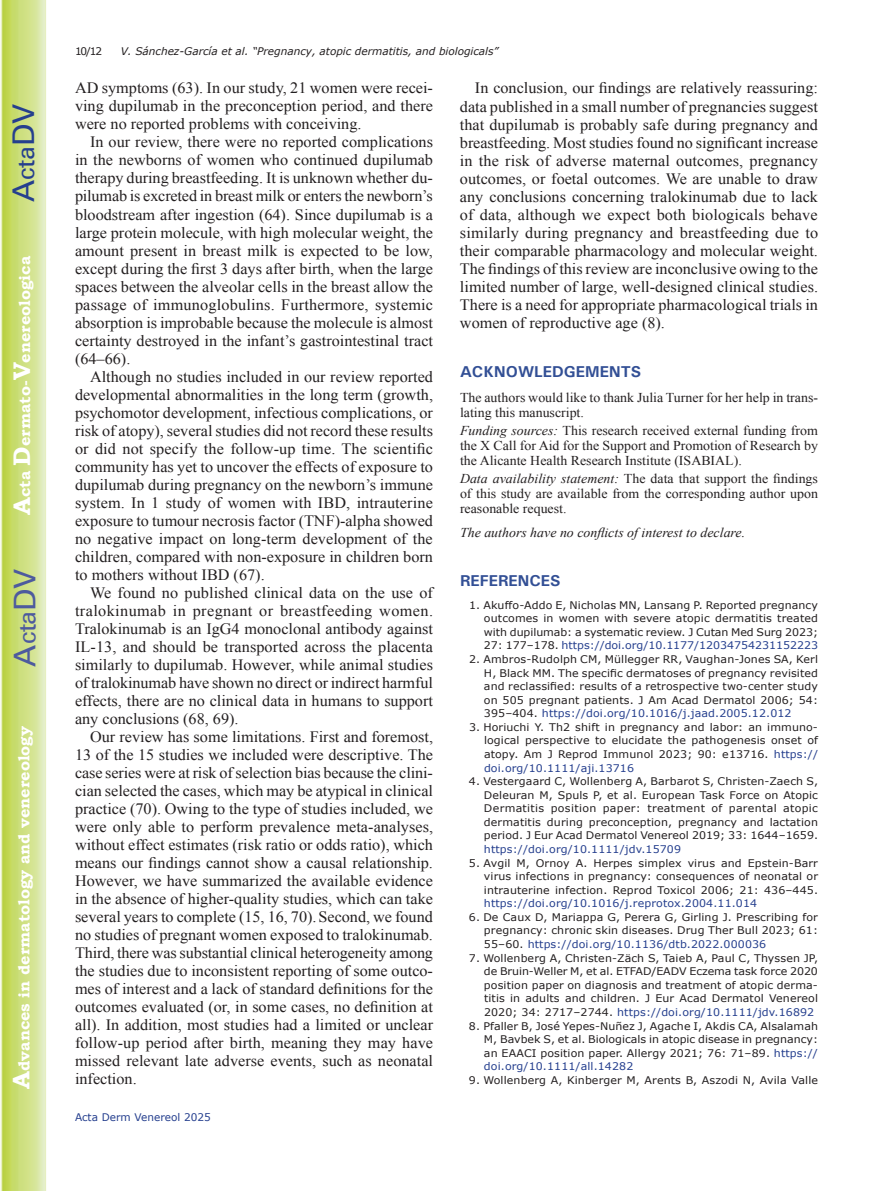
<style>
.page{position:relative;width:893px;height:1191px;background:#fff}
.page>*{position:absolute;margin:0;border:0;box-sizing:border-box;transform-origin:0 0}
.t1{font:30px "Univers";color:#4d5a9e}
.t2{font:30px "Univers";color:#253f8e}
.t3{font:15.75px/18px "Times New Roman";color:#231f20;text-align:justify}
.t4{font:700 15.75px "Bookman Old Style";color:#fff}
.t5{font:700 15.75px "Univers";color:#324f95}
.t6{font:13.5px/15px "Times New Roman";color:#231f20;text-align:justify}
.t7{font:italic 13.5px "Times New Roman";color:#231f20}
.t8{font:10.5px/13.5px "Verdana";letter-spacing:.01em;color:#231f20;text-align:justify;scale:1.05 1}
.t9{font:10.5px "Verdana";letter-spacing:.01em;color:#253f8e;scale:1.05 1}
.t10{font:italic 10.5px "Verdana";color:#231f20}
.t11{font:10.5px "Verdana";letter-spacing:.01em;color:#253f8e}
.t12{font:10.5px "Verdana";letter-spacing:.01em;color:#231f20}
.s1{font-size:24px}
.s2{font-style:italic}
.s3{color:#253f8e}
</style>
<div class="page">
<svg style="left:1px;top:0;width:45px;height:1191px;background:#cfe084"></svg>
<h1 class="t2" style="left:6px;top:202px;width:100px;rotate:-90deg">A<span class="s1">cta</span>DV</h1>
<p class="t4" style="left:15px;top:515px;width:260px;rotate:-90deg"><span class="s1">A</span>cta <span class="s1">D</span>ermato-<span class="s1">V</span>enereologica</p>
<h1 class="t1" style="left:7px;top:666px;width:100px;rotate:-90deg">A<span class="s1">cta</span>DV</h1>
<p class="t4" style="left:15px;top:1088px;width:364px;rotate:-90deg"><span class="s1">A</span>dvances in dermatology and venereology</p>
<p class="t12" style="left:75px;top:44px;width:29px">10/12</p>
<p class="t10" style="left:121px;top:44px;width:379px">V. Sánchez-García et al. “Pregnancy, atopic dermatitis, and biologicals”</p>
<p class="t3" style="left:75px;top:79px;width:360px">AD symptoms (63). In our study, 21 women were recei&shy;ving dupilumab in the preconception period, and there were no reported problems with conceiving.</p>
<p class="t3" style="left:75px;top:133px;width:360px;text-indent:15px">In our review, there were no reported complications in the newborns of women who continued dupilumab therapy during breastfeeding. It is unknown whether du&shy;pilumab is excreted in breast milk or enters the newborn’s bloodstream after ingestion (64). Since dupilumab is a large protein molecule, with high molecular weight, the amount present in breast milk is expected to be low, except during the first 3 days after birth, when the large spaces between the alveolar cells in the breast allow the passage of immunoglobulins. Furthermore, systemic absorption is improbable because the molecule is almost certainty destroyed in the infant’s gastrointestinal tract (64–66).</p>
<p class="t3" style="left:75px;top:367px;width:360px;text-indent:15px">Although no studies included in our review reported developmental abnormalities in the long term (growth, psychomotor development, infectious complications, or risk of atopy), several studies did not record these results or did not specify the follow-up time. The scientific community has yet to uncover the effects of exposure to dupilumab during pregnancy on the newborn’s immune system. In 1 study of women with IBD, intrauterine exposure to tumour necrosis factor (TNF)-alpha showed no negative impact on long-term development of the children, compared with non-exposure in children born to mothers without IBD (67).</p>
<p class="t3" style="left:75px;top:583px;width:360px;text-indent:15px">We found no published clinical data on the use of tralokinumab in pregnant or breastfeeding women.<br>Tralokinumab is an IgG4 monoclonal antibody against IL-13, and should be transported across the placenta similarly to dupilumab. However, while animal studies of tralokinumab have shown no direct or indirect harmful effects, there are no clinical data in humans to support any conclusions (68, 69).</p>
<p class="t3" style="left:75px;top:727px;width:360px;text-indent:15px">Our review has some limitations. First and foremost, 13 of the 15 studies we included were descriptive. The case series were at risk of selection bias because the clini&shy;cian selected the cases, which may be atypical in clinical practice (70). Owing to the type of studies included, we were only able to perform prevalence meta-analyses, without effect estimates (risk ratio or odds ratio), which means our findings cannot show a causal relationship.<br>However, we have summarized the available evidence in the absence of higher-quality studies, which can take several years to complete (15, 16, 70).Second, we found no studies of pregnant women exposed to tralokinumab.<br>Third, there was substantial clinical heterogeneity among the studies due to inconsistent reporting of some outco&shy;mes of interest and a lack of standard definitions for the outcomes evaluated (or, in some cases, no definition at all). In addition, most studies had a limited or unclear follow-up period after birth, meaning they may have missed relevant late adverse events, such as neonatal infection.</p>
<p class="t11" style="left:75px;top:1110px;width:137px">Acta Derm Venereol 2025</p>
<p class="t3" style="left:460px;top:79px;width:360px;text-indent:15px">In conclusion, our findings are relatively reassuring: data published in a small number of pregnancies suggest that dupilumab is probably safe during pregnancy and breastfeeding. Most studies found no significant increase in the risk of adverse maternal outcomes, pregnancy outcomes, or foetal outcomes. We are unable to draw any conclusions concerning tralokinumab due to lack of data, although we expect both biologicals behave similarly during pregnancy and breastfeeding due to their comparable pharmacology and molecular weight.<br>The findings of this review are inconclusive owing to the limited number of large, well-designed clinical studies.<br>There is a need for appropriate pharmacological trials in women of reproductive age (8).</p>
<p class="t5" style="left:460px;top:362px;width:183px">ACKNOWLEDGEMENTS</p>
<p class="t6" style="left:460px;top:389px;width:359px">The authors would like to thank Julia Turner for her help in trans&shy;lating this manuscript.</p>
<p class="t6" style="left:460px;top:422px;width:360px"><span class="s2">Funding sources:</span> This research received external funding from the X Call for Aid for the Support and Promotion of Research by the Alicante Health Research Institute (ISABIAL).</p>
<p class="t6" style="left:460px;top:471px;width:359px"><span class="s2">Data availability statement:</span> The data that support the findings of this study are available from the corresponding author upon reasonable request.</p>
<p class="t7" style="left:460px;top:523px;width:287px">The authors have no conflicts of interest to declare.</p>
<p class="t5" style="left:460px;top:570px;width:102px">REFERENCES</p>
<p class="t8" style="left:484px;top:598px;width:320px;text-indent:-15px">1. Akuffo-Addo E, Nicholas MN, Lansang P. Reported pregnancy outcomes in women with severe atopic dermatitis treated with dupilumab: a systematic review. J Cutan Med Surg 2023; 27: 177–178. <span class="s3">https://doi.org/10.1177/12034754231152223</span></p>
<p class="t8" style="left:484px;top:652px;width:320px;text-indent:-15px">2. Ambros-Rudolph CM, Müllegger RR, Vaughan-Jones SA, Kerl H, Black MM. The specific dermatoses of pregnancy revisited and reclassified: results of a retrospective two-center study on 505 pregnant patients. J Am Acad Dermatol 2006; 54:<br>395–404. <span class="s3">https://doi.org/10.1016/j.jaad.2005.12.012</span></p>
<p class="t8" style="left:484px;top:720px;width:320px;text-indent:-15px">3. Horiuchi Y. Th2 shift in pregnancy and labor: an immuno&shy;logical perspective to elucidate the pathogenesis onset of atopy. Am J Reprod Immunol 2023; 90: e13716. <span class="s3">https:// doi.org/10.1111/aji.13716</span></p>
<p class="t8" style="left:484px;top:774px;width:320px;text-indent:-15px">4. Vestergaard C, Wollenberg A, Barbarot S, Christen-Zaech S, Deleuran M, Spuls P, et al. European Task Force on Atopic Dermatitis position paper: treatment of parental atopic dermatitis during preconception, pregnancy and lactation period. J Eur Acad Dermatol Venereol 2019; 33: 1644–1659.</p>
<p class="t9" style="left:484px;top:842px;width:189px">https://doi.org/10.1111/jdv.15709</p>
<p class="t8" style="left:484px;top:856px;width:320px;text-indent:-15px">5. Avgil M, Ornoy A. Herpes simplex virus and Epstein-Barr virus infections in pregnancy: consequences of neonatal or intrauterine infection. Reprod Toxicol 2006; 21: 436–445.</p>
<p class="t9" style="left:484px;top:896px;width:262px">https://doi.org/10.1016/j.reprotox.2004.11.014</p>
<p class="t8" style="left:484px;top:910px;width:320px;text-indent:-15px">6. De Caux D, Mariappa G, Perera G, Girling J. Prescribing for pregnancy: chronic skin diseases. Drug Ther Bull 2023; 61:<br>55–60. <span class="s3">https://doi.org/10.1136/dtb.2022.000036</span></p>
<p class="t8" style="left:484px;top:951px;width:320px;text-indent:-15px">7. Wollenberg A, Christen-Zäch S, Taieb A, Paul C, Thyssen JP, de Bruin-Weller M, et al. ETFAD/EADV Eczema task force 2020 position paper on diagnosis and treatment of atopic derma&shy;titis in adults and children. J Eur Acad Dermatol Venereol 2020; 34: 2717–2744. <span class="s3">https://doi.org/10.1111/jdv.16892</span></p>
<p class="t8" style="left:484px;top:1019px;width:320px;text-indent:-15px">8. Pfaller B, José Yepes-Nuñez J, Agache I, Akdis CA, Alsalamah M, Bavbek S, et al. Biologicals in atopic disease in pregnancy: an EAACI position paper. Allergy 2021; 76: 71–89. <span class="s3">https:// doi.org/10.1111/all.14282</span></p>
<p class="t8" style="left:469px;top:1073px;width:334px">9. Wollenberg A, Kinberger M, Arents B, Aszodi N, Avila Valle</p>
</div>
